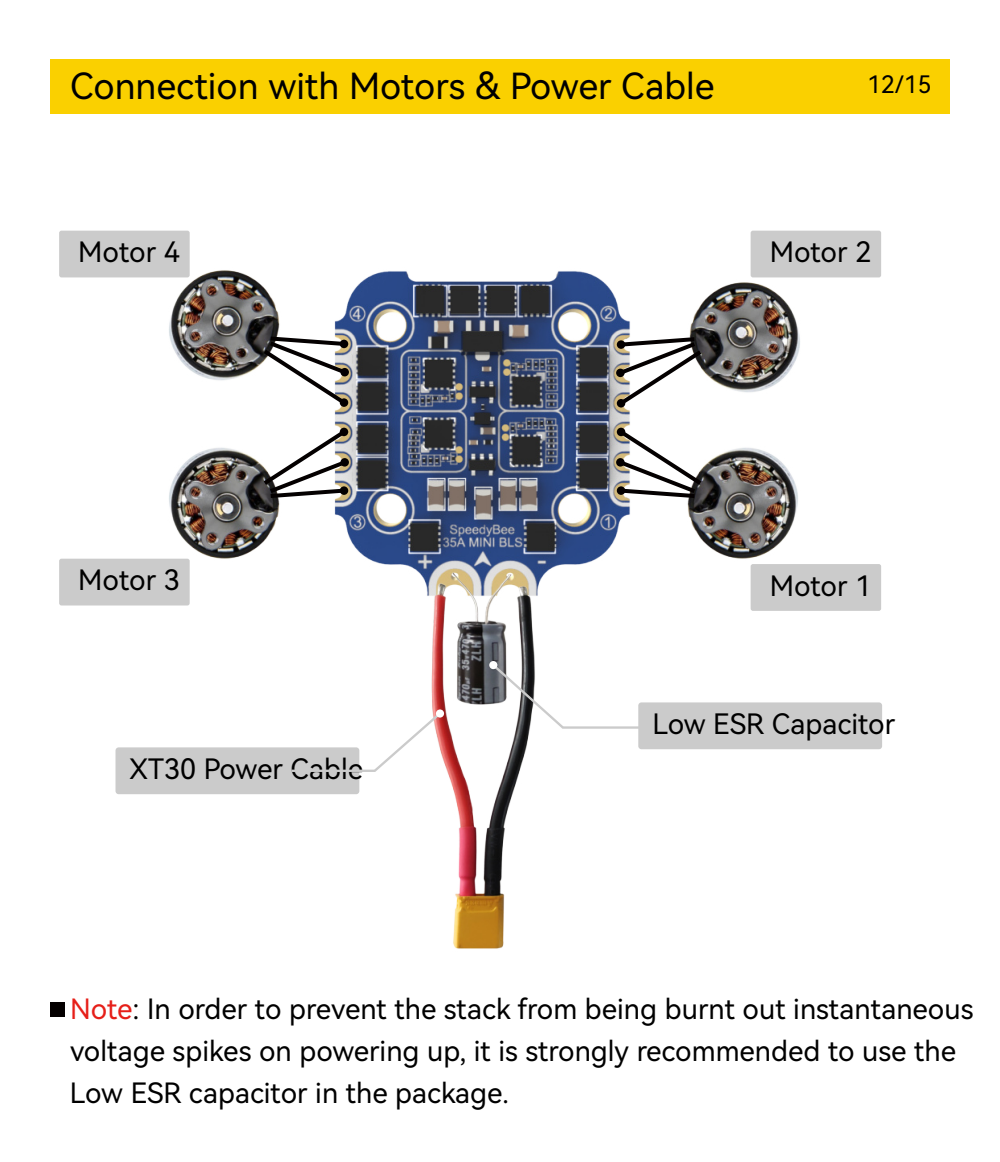
<style>
.page{position:relative;width:1000px;height:1162px;background:#fff}
.page>*{position:absolute;margin:0;border:0;box-sizing:border-box;transform-origin:0 0}
.t1{font:36px "Harmony OS Sans SC";color:#000}
.t2{font:28.2px "Harmony OS Sans SC";color:#000}
.t3{font:28px/42px "Harmony OS Sans SC";color:#000}
.t4{font:24px "Harmony OS Sans SC";color:#000}
.s1{color:#e61f19}
</style>
<div class="page">
<img style="left:334px;top:271px;width:296px;height:295px">
<img style="left:408px;top:554px;width:166px;height:395px">
<div style="left:50px;top:59px;width:900px;height:54px;background:#fad000"></div>
<div style="left:50px;top:1002px;width:15px;height:15px;background:#040000"></div>
<div style="left:59px;top:231px;width:131px;height:46px;background:#cbcbcb;border-radius:2px"></div>
<div style="left:59px;top:559px;width:131px;height:46px;background:#cbcbcb;border-radius:2px"></div>
<div style="left:751px;top:231px;width:130px;height:46px;background:#cbcbcb;border-radius:2px"></div>
<div style="left:751px;top:564px;width:130px;height:47px;background:#cbcbcb;border-radius:2px"></div>
<div style="left:638px;top:702px;width:244px;height:47px;background:#cbcbcb;border-radius:3px"></div>
<div style="left:116px;top:747px;width:243px;height:47px;background:#cbcbcb;border-radius:3px"></div>
<svg style="left:289px;top:710px;width:154px;height:63px"></svg>
<div style="left:436px;top:709px;width:8px;height:8px;background:#fff;border-radius:50%"></div>
<svg style="left:490px;top:662px;width:158px;height:68px"></svg>
<div style="left:489px;top:661px;width:8px;height:8px;background:#fff;border-radius:50%"></div>
<img style="left:687px;top:447px;width:111px;height:118px">
<img style="left:689px;top:276px;width:123px;height:117px">
<img style="left:156px;top:447px;width:124px;height:118px">
<img style="left:156px;top:264px;width:124px;height:117px">
<svg style="left:259px;top:334px;width:92px;height:75px"></svg>
<div style="left:340px;top:340px;width:8px;height:8px;background:#040000;border-radius:50%"></div>
<div style="left:340px;top:368px;width:9px;height:8px;background:#040000;border-radius:50%"></div>
<div style="left:340px;top:398px;width:8px;height:9px;background:#040000;border-radius:50%"></div>
<svg style="left:259px;top:426px;width:92px;height:74px"></svg>
<div style="left:340px;top:486px;width:8px;height:9px;background:#040000;border-radius:50%"></div>
<div style="left:340px;top:458px;width:9px;height:9px;background:#040000;border-radius:50%"></div>
<div style="left:340px;top:428px;width:8px;height:8px;background:#040000;border-radius:50%"></div>
<svg style="left:614px;top:426px;width:92px;height:74px"></svg>
<div style="left:617px;top:486px;width:8px;height:9px;background:#040000;border-radius:50%"></div>
<div style="left:616px;top:458px;width:9px;height:9px;background:#040000;border-radius:50%"></div>
<div style="left:617px;top:428px;width:8px;height:8px;background:#040000;border-radius:50%"></div>
<svg style="left:614px;top:335px;width:92px;height:75px"></svg>
<div style="left:617px;top:340px;width:8px;height:9px;background:#040000;border-radius:50%"></div>
<div style="left:616px;top:369px;width:9px;height:8px;background:#040000;border-radius:50%"></div>
<div style="left:617px;top:399px;width:8px;height:8px;background:#040000;border-radius:50%"></div>
<p class="t1" style="left:50px;top:58px;width:181px">规格概览：</p>
<p class="t1" style="left:70px;top:61px;width:646px">Connection with Motors &amp; Power Cable</p>
<p class="t2" style="left:78px;top:232px;width:103px">Motor 4</p>
<p class="t4" style="left:867px;top:68px;width:66px">12/15</p>
<p class="t2" style="left:770px;top:232px;width:103px">Motor 2</p>
<p class="t2" style="left:78px;top:560px;width:103px">Motor 3</p>
<p class="t2" style="left:770px;top:574px;width:103px">Motor 1</p>
<p class="t2" style="left:130px;top:749px;width:235px">XT30 Power Cable</p>
<p class="t2" style="left:652px;top:704px;width:245px">Low ESR Capacitor</p>
<p class="t3" style="left:70px;top:987px;width:905px"><span class="s1">Note</span>: In order to prevent the stack from being burnt out instantaneous voltage spikes on powering up, it is strongly recommended to use the<br>Low ESR capacitor in the package.</p>
</div>
